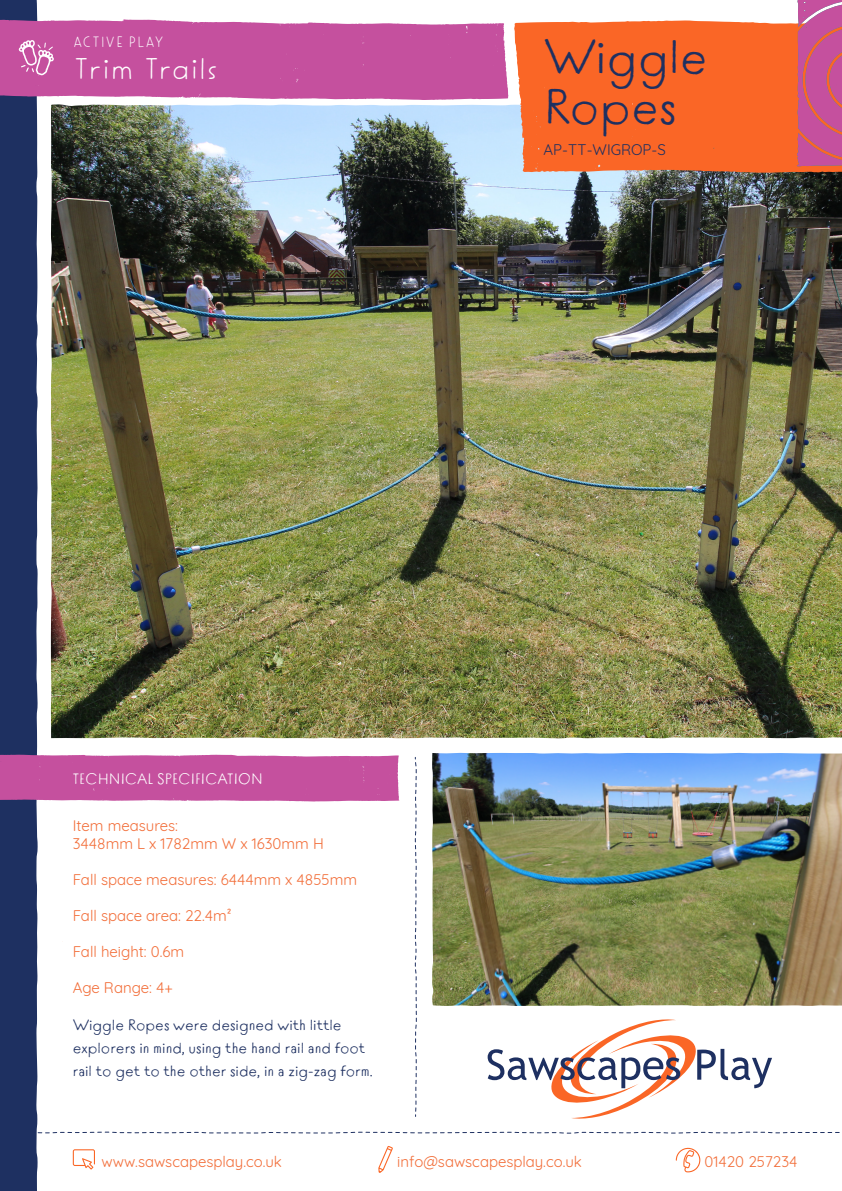
<style>
.page{position:relative;width:842px;height:1191px;background:#fff}
.page>*{position:absolute;margin:0;border:0;box-sizing:border-box;transform-origin:0 0}
.t1{font:48px "Tomarik Introvert";color:#1e3061}
.t2{font:30px "Tomarik Extrovert";color:#fff}
.t3{font:15px "Quicksand";color:#f26d38}
.t4{font:15px/23px "Tomarik Introvert";color:#1e3061}
.t5{font:15px "Tomarik Introvert";color:#fff}
.t6{font:15px "Quicksand";color:#1e3061}
.t7{font:15px "Tomarik Extrovert";color:#fff}
</style>
<div class="page">
<div style="left:0;top:0;width:38px;height:1191px;background:#1e3061"></div>
<svg style="left:0;top:1131px;width:840px;height:3px"></svg>
<svg style="left:0;top:18px;width:508px;height:82px;background:#c85da5"></svg>
<svg style="left:19px;top:40px;width:35px;height:35px"></svg>
<svg style="left:414px;top:757px;width:3px;height:360px"></svg>
<svg style="left:0;top:753px;width:399px;height:48px;background:#c75aa3"></svg>
<svg style="left:73px;top:1149px;width:22px;height:20px"></svg>
<svg style="left:378px;top:1146px;width:15px;height:26px"></svg>
<svg style="left:676px;top:1147px;width:24px;height:25px"></svg>
<svg style="left:488px;top:1019px;width:284px;height:100px"></svg>
<img style="left:51px;top:105px;width:791px;height:633px">
<div style="left:514px;top:20px;width:328px;height:155px;background:#fa6626"></div>
<img style="left:432px;top:753px;width:410px;height:253px">
<svg style="left:797px;top:0;width:45px;height:166px;background:#c85692"></svg>
<p class="t7" style="left:73px;top:30px;width:93px">ACTIVE PLAY</p>
<h2 class="t2" style="left:73px;top:44px;width:147px">Trim Trails</h2>
<p class="t1" style="left:544px;top:16px;width:166px">Wiggle</p>
<p class="t1" style="left:544px;top:66px;width:134px">Ropes</p>
<p class="t6" style="left:544px;top:138px;width:124px">AP-TT-WIGROP-S</p>
<p class="t5" style="left:73px;top:765px;width:192px">TECHNICAL SPECIFICATION</p>
<p class="t3" style="left:73px;top:813px;width:107px">Item measures:</p>
<p class="t3" style="left:73px;top:831px;width:253px">3448mm L x 1782mm W x 1630mm H</p>
<p class="t3" style="left:73px;top:867px;width:286px">Fall space measures: 6444mm x 4855mm</p>
<p class="t3" style="left:73px;top:903px;width:160px">Fall space area: 22.4m²</p>
<p class="t3" style="left:73px;top:939px;width:113px">Fall height: 0.6m</p>
<p class="t3" style="left:73px;top:975px;width:101px">Age Range: 4+</p>
<p class="t4" style="left:73px;top:1011px;width:270px">Wiggle Ropes were designed with little</p>
<p class="t4" style="left:73px;top:1034px;width:301px">explorers in mind, using the hand rail and foot rail to get to the other side, in a zig-zag form.</p>
<p class="t3" style="left:101px;top:1149px;width:182px">www.sawscapesplay.co.uk</p>
<p class="t3" style="left:397px;top:1149px;width:186px">info@sawscapesplay.co.uk</p>
<p class="t3" style="left:704px;top:1150px;width:94px">01420 257234</p>
</div>
